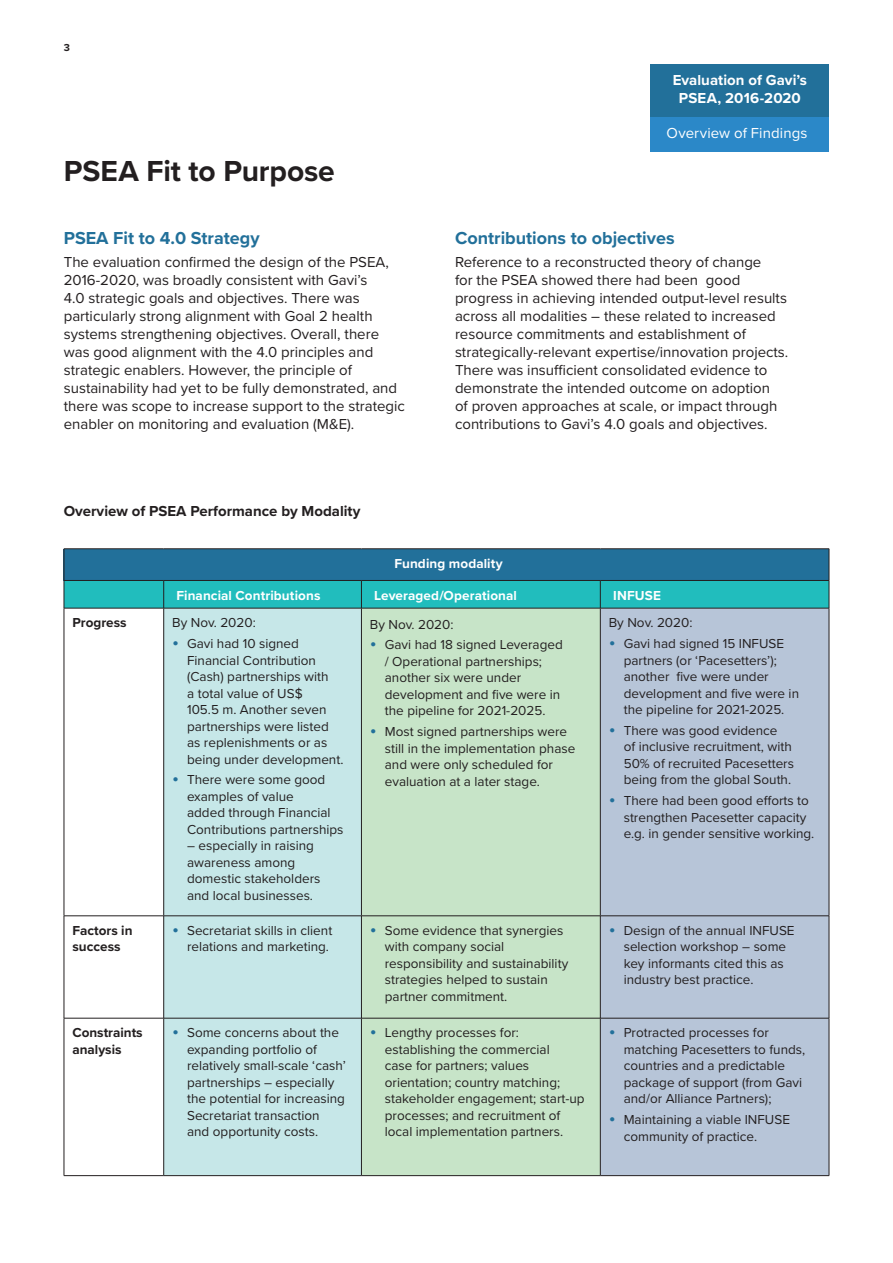
<style>
.page{position:relative;width:893px;height:1263px;background:#fff}
.page>*{position:absolute;margin:0;border:0;box-sizing:border-box;transform-origin:0 0}
._01_Main_Head_2{font:700 30px "Proxima Nova";letter-spacing:-.005em;color:#231f20}
.Body_text{font:700 18px "Proxima Nova";color:#22709a}
.Body_text-2{font:15px/18px "Proxima Nova";color:#231f20}
.Body_text-3{font:700 15px "Proxima Nova";color:#231f20}
.Cover_Title{font:700 15px/18px "Proxima Nova";letter-spacing:.005em;color:#fff;text-align:center}
.Cover_Title-2{font:15px "Proxima Nova";letter-spacing:.005em;color:#fff}
.Body_text-4{font:13.5px/16.5px "Proxima Nova";color:#231f20}
._02_Subhead_1_10_12{font:700 13.5px "Proxima Nova";letter-spacing:.01em;color:#fff}
.Body_text-5{font:700 13.5px/16.5px "Proxima Nova";color:#231f20}
.t1{font:700 10.5px "Proxima Nova";color:#231f20}
.s1{font-size:19.5px;color:#22709a}
</style>
<div class="page">
<div style="left:64px;top:549px;width:765px;height:31px;background:#22709a"></div>
<div style="left:164px;top:609px;width:197px;height:566px;background:#c6e7e8"></div>
<div style="left:362px;top:609px;width:238px;height:566px;background:#c7e4c8"></div>
<div style="left:601px;top:609px;width:228px;height:566px;background:#b7c5d8"></div>
<hr style="left:64px;top:548px;width:100px;height:1px;background:#231f20">
<hr style="left:64px;top:549px;width:1px;height:31px;background:#231f20">
<hr style="left:164px;top:548px;width:197px;height:1px;background:#231f20">
<hr style="left:361px;top:548px;width:239px;height:1px;background:#231f20">
<hr style="left:600px;top:548px;width:229px;height:1px;background:#231f20">
<hr style="left:829px;top:549px;width:1px;height:31px;background:#231f20">
<svg style="left:64px;top:580px;width:766px;height:28px;background:#21b4b4"></svg>
<hr style="left:64px;top:608px;width:100px;height:1px;background:#231f20">
<hr style="left:64px;top:608px;width:1px;height:308px;background:#231f20">
<hr style="left:164px;top:608px;width:197px;height:1px;background:#231f20">
<hr style="left:163px;top:608px;width:1px;height:308px;background:#231f20">
<hr style="left:361px;top:608px;width:239px;height:1px;background:#231f20">
<hr style="left:361px;top:608px;width:1px;height:308px;background:#231f20">
<hr style="left:600px;top:608px;width:229px;height:1px;background:#231f20">
<hr style="left:600px;top:608px;width:1px;height:308px;background:#231f20">
<hr style="left:829px;top:608px;width:1px;height:308px;background:#231f20">
<hr style="left:64px;top:915px;width:100px;height:1px;background:#231f20">
<hr style="left:64px;top:916px;width:1px;height:102px;background:#231f20">
<hr style="left:164px;top:915px;width:197px;height:1px;background:#231f20">
<hr style="left:163px;top:916px;width:1px;height:102px;background:#231f20">
<hr style="left:361px;top:915px;width:239px;height:1px;background:#231f20">
<hr style="left:361px;top:916px;width:1px;height:102px;background:#231f20">
<hr style="left:600px;top:915px;width:229px;height:1px;background:#231f20">
<hr style="left:600px;top:916px;width:1px;height:102px;background:#231f20">
<hr style="left:829px;top:916px;width:1px;height:102px;background:#231f20">
<hr style="left:64px;top:1018px;width:100px;height:1px;background:#231f20">
<hr style="left:64px;top:1018px;width:1px;height:157px;background:#231f20">
<hr style="left:164px;top:1018px;width:197px;height:1px;background:#231f20">
<hr style="left:163px;top:1018px;width:1px;height:157px;background:#231f20">
<hr style="left:361px;top:1018px;width:239px;height:1px;background:#231f20">
<hr style="left:361px;top:1018px;width:1px;height:157px;background:#231f20">
<hr style="left:600px;top:1018px;width:229px;height:1px;background:#231f20">
<hr style="left:600px;top:1018px;width:1px;height:157px;background:#231f20">
<hr style="left:829px;top:1018px;width:1px;height:157px;background:#231f20">
<hr style="left:64px;top:1175px;width:100px;height:1px;background:#231f20">
<hr style="left:164px;top:1175px;width:197px;height:1px;background:#231f20">
<hr style="left:361px;top:1175px;width:239px;height:1px;background:#231f20">
<hr style="left:600px;top:1175px;width:229px;height:1px;background:#231f20">
<div style="left:651px;top:117px;width:178px;height:35px;background:#2b88c8"></div>
<div style="left:651px;top:64px;width:178px;height:53px;background:#22709a"></div>
<p class="t1" style="left:64px;top:39px;width:8px">3</p>
<p class="_01_Main_Head_2" style="left:64px;top:148px;width:272px">PSEA Fit to Purpose</p>
<p class="Body_text" style="left:64px;top:225px;width:197px">PSEA Fit to 4.0 Strategy</p>
<p class="Body_text-2" style="left:64px;top:252px;width:343px">The evaluation confirmed the design of the PSEA, 2016-2020, was broadly consistent with Gavi’s<br>4.0 strategic goals and objectives. There was particularly strong alignment with Goal 2 health systems strengthening objectives. Overall, there was good alignment with the 4.0 principles and strategic enablers. However, the principle of sustainability had yet to be fully demonstrated, and there was scope to increase support to the strategic enabler on monitoring and evaluation (M&amp;E).</p>
<p class="Body_text-3" style="left:64px;top:500px;width:298px">Overview of PSEA Performance by Modality</p>
<p class="Cover_Title" style="left:673px;top:71px;width:136px">Evaluation of Gavi’s<br>PSEA, 2016-2020</p>
<p class="Cover_Title-2" style="left:667px;top:122px;width:142px">Overview of Findings</p>
<p class="Body_text" style="left:455px;top:225px;width:221px">Contributions to objectives</p>
<p class="Body_text-2" style="left:455px;top:252px;width:335px">Reference to a reconstructed theory of change<br>for the PSEA showed there had been good progress in achieving intended output-level results across all modalities – these related to increased resource commitments and establishment of strategically-relevant expertise/innovation projects.<br>There was insufficient consolidated evidence to demonstrate the intended outcome on adoption<br>of proven approaches at scale, or impact through contributions to Gavi’s 4.0 goals and objectives.</p>
<p class="_02_Subhead_1_10_12" style="left:394px;top:553px;width:110px">Funding modality</p>
<p class="_02_Subhead_1_10_12" style="left:176px;top:585px;width:145px">Financial Contributions</p>
<p class="_02_Subhead_1_10_12" style="left:374px;top:585px;width:144px">Leveraged/Operational</p>
<p class="_02_Subhead_1_10_12" style="left:613px;top:585px;width:49px">INFUSE</p>
<p class="Body_text-5" style="left:72px;top:614px;width:56px">Progress</p>
<p class="Body_text-4" style="left:172px;top:614px;width:85px">By Nov. 2020:</p>
<p class="Body_text-4" style="left:187px;top:635px;width:158px;text-indent:-15px"><span class="s1">•</span> Gavi had 10 signed<br>Financial Contribution (Cash) partnerships with<br>a total value of US$<br>105.5 m. Another seven partnerships were listed as replenishments or as being under development.</p>
<p class="Body_text-4" style="left:187px;top:771px;width:158px;text-indent:-15px"><span class="s1">•</span> There were some good examples of value<br>added through Financial<br>Contributions partnerships</p>
<p class="Body_text-4" style="left:187px;top:837px;width:135px">– especially in raising awareness among domestic stakeholders and local businesses.</p>
<p class="Body_text-4" style="left:370px;top:615px;width:85px">By Nov. 2020:</p>
<p class="Body_text-4" style="left:385px;top:636px;width:180px;text-indent:-15px"><span class="s1">•</span> Gavi had 18 signed Leveraged / Operational partnerships; another six were under development and five were in the pipeline for 2021-2025.</p>
<p class="Body_text-4" style="left:385px;top:723px;width:192px;text-indent:-15px"><span class="s1">•</span> Most signed partnerships were still in the implementation phase and were only scheduled for evaluation at a later stage.</p>
<p class="Body_text-4" style="left:609px;top:614px;width:85px">By Nov. 2020:</p>
<p class="Body_text-4" style="left:624px;top:635px;width:177px;text-indent:-15px"><span class="s1">•</span> Gavi had signed 15 INFUSE partners (or ‘Pacesetters’); another five were under development and five were in the pipeline for 2021-2025.</p>
<p class="Body_text-4" style="left:624px;top:721px;width:172px;text-indent:-15px"><span class="s1">•</span> There was good evidence<br>of inclusive recruitment, with<br>50% of recruited Pacesetters being from the global South.</p>
<p class="Body_text-4" style="left:624px;top:792px;width:192px;text-indent:-15px"><span class="s1">•</span> There had been good efforts to strengthen Pacesetter capacity e.g. in gender sensitive working.</p>
<p class="Body_text-5" style="left:72px;top:922px;width:62px">Factors in success</p>
<p class="Body_text-4" style="left:172px;top:922px;width:162px;text-align:right"><span class="s1">•</span> Secretariat skills in client relations and marketing.</p>
<p class="Body_text-4" style="left:385px;top:922px;width:185px;text-indent:-15px"><span class="s1">•</span> Some evidence that synergies with company social responsibility and sustainability strategies helped to sustain partner commitment.</p>
<p class="Body_text-4" style="left:624px;top:922px;width:172px;text-indent:-15px"><span class="s1">•</span> Design of the annual INFUSE selection workshop – some key informants cited this as industry best practice.</p>
<p class="Body_text-5" style="left:72px;top:1024px;width:72px">Constraints analysis</p>
<p class="Body_text-4" style="left:187px;top:1024px;width:160px;text-indent:-15px"><span class="s1">•</span> Some concerns about the expanding portfolio of relatively small-scale ‘cash’ partnerships – especially the potential for increasing<br>Secretariat transaction<br>and opportunity costs.</p>
<p class="Body_text-4" style="left:385px;top:1024px;width:201px;text-indent:-15px"><span class="s1">•</span> Lengthy processes for: establishing the commercial<br>case for partners; values orientation; country matching; stakeholder engagement; start-up processes; and recruitment of local implementation partners.</p>
<p class="Body_text-4" style="left:624px;top:1024px;width:183px;text-indent:-15px"><span class="s1">•</span> Protracted processes for matching Pacesetters to funds, countries and a predictable package of support (from Gavi and/or Alliance Partners);</p>
<p class="Body_text-4" style="left:624px;top:1111px;width:168px;text-indent:-15px"><span class="s1">•</span> Maintaining a viable INFUSE community of practice.</p>
</div>
